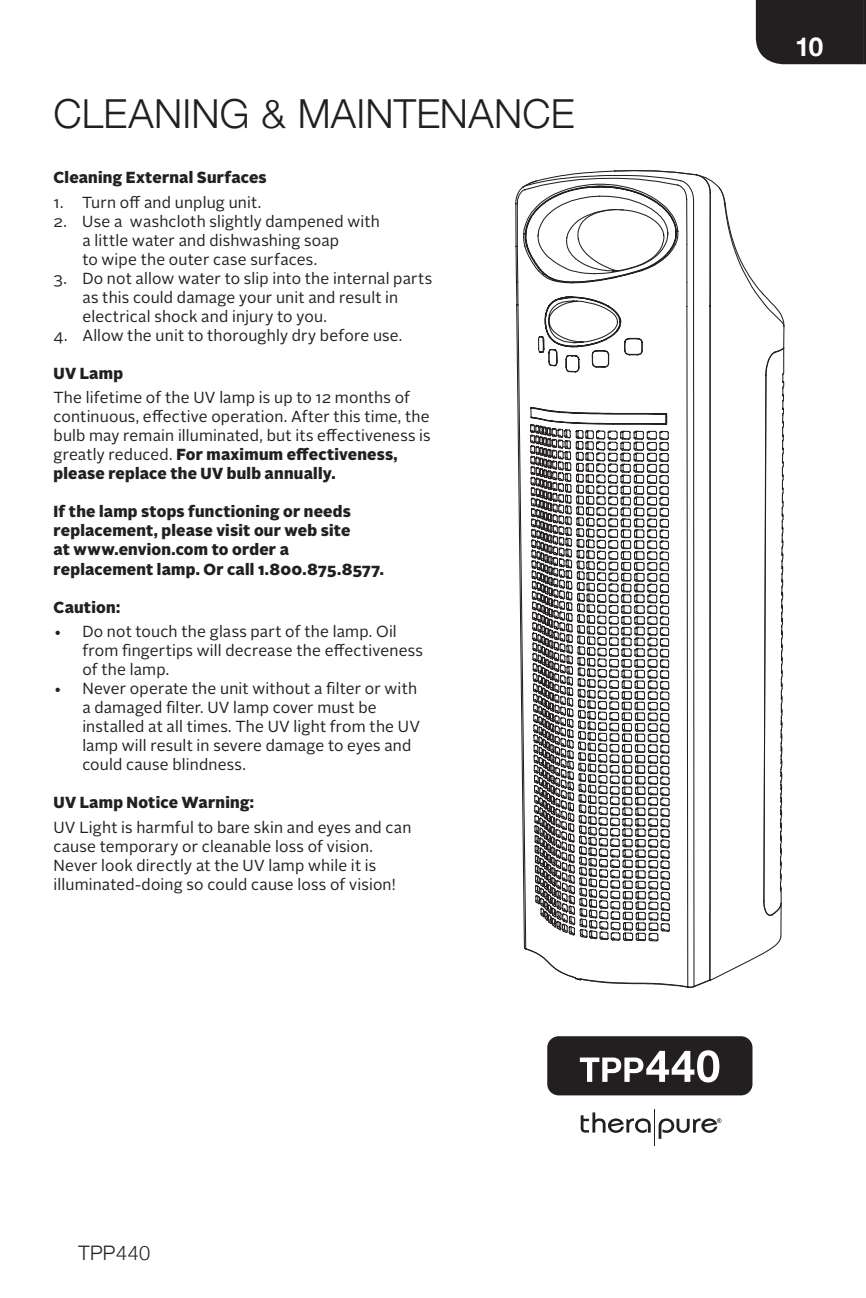
<style>
.page{position:relative;width:866px;height:1298px;background:#fff}
.page>*{position:absolute;margin:0;border:0;box-sizing:border-box;transform-origin:0 0}
.t1{font:300 40px "Helvetica Neue";letter-spacing:.005em;color:#231f20}
.t2{font:700 26px "Helvetica Neue";color:#fff}
.t3{font:300 20px "Helvetica Neue";letter-spacing:.025em;color:#231f20}
.t4{font:16px/19px "Alright Sans";letter-spacing:.01em;color:#231f20}
.t5{font:900 16px/19px "Alright Sans";letter-spacing:.015em;color:#231f20}
.s1{font-weight:900}
</style>
<div class="page">
<svg style="left:515px;top:182px;width:199px;height:806px"></svg>
<svg style="left:530px;top:170px;width:255px;height:809px"></svg>
<div style="left:547px;top:1036px;width:205px;height:59px;background:#231f20;border-radius:11px"></div>
<svg style="left:580px;top:1112px;width:70px;height:20px"></svg>
<hr style="left:654px;top:1109px;width:1px;height:36px;background:#231f20">
<svg style="left:658px;top:1118px;width:63px;height:20px"></svg>
<svg style="left:580px;top:1050px;width:139px;height:32px"></svg>
<div style="left:756px;top:0;width:110px;height:64px;background:#231f20"></div>
<h1 class="t1" style="left:54px;top:82px;width:522px">CLEANING &amp; MAINTENANCE</h1>
<p class="t5" style="left:54px;top:168px;width:215px">Cleaning External Surfaces</p>
<p class="t4" style="left:54px;top:193px;width:209px">1. Turn off and unplug unit.</p>
<p class="t4" style="left:82px;top:212px;width:299px;text-indent:-29px">2. Use a washcloth slightly dampened with a little water and dishwashing soap<br>to wipe the outer case surfaces.</p>
<p class="t4" style="left:82px;top:269px;width:351px;text-indent:-29px">3. Do not allow water to slip into the internal parts as this could damage your unit and result in electrical shock and injury to you.</p>
<p class="t4" style="left:54px;top:326px;width:350px">4. Allow the unit to thoroughly dry before use.</p>
<p class="t5" style="left:54px;top:363px;width:71px">UV Lamp</p>
<p class="t4" style="left:54px;top:388px;width:378px">The lifetime of the UV lamp is up to 12 months of continuous, effective operation. After this time, the bulb may remain illuminated, but its effectiveness is greatly reduced. <span class="s1">For maximum effectiveness, please replace the UV bulb annually.</span></p>
<p class="t5" style="left:54px;top:502px;width:332px">If the lamp stops functioning or needs replacement, please visit our web site<br>at www.envion.com to order a replacement lamp. Or call 1.800.875.8577.</p>
<p class="t5" style="left:54px;top:597px;width:68px">Caution:</p>
<p class="t4" style="left:82px;top:622px;width:342px;text-indent:-29px">• Do not touch the glass part of the lamp. Oil from fingertips will decrease the effectiveness of the lamp.</p>
<p class="t4" style="left:82px;top:679px;width:339px;text-indent:-29px">• Never operate the unit without a filter or with a damaged filter. UV lamp cover must be installed at all times. The UV light from the UV lamp will result in severe damage to eyes and could cause blindness.</p>
<p class="t5" style="left:54px;top:793px;width:202px">UV Lamp Notice Warning:</p>
<p class="t4" style="left:54px;top:818px;width:359px">UV Light is harmful to bare skin and eyes and can cause temporary or cleanable loss of vision.<br>Never look directly at the UV lamp while it is illuminated-doing so could cause loss of vision!</p>
<p class="t3" style="left:78px;top:1236px;width:73px">TPP440</p>
<h2 class="t2" style="left:795px;top:26px;width:29px">10</h2>
</div>
